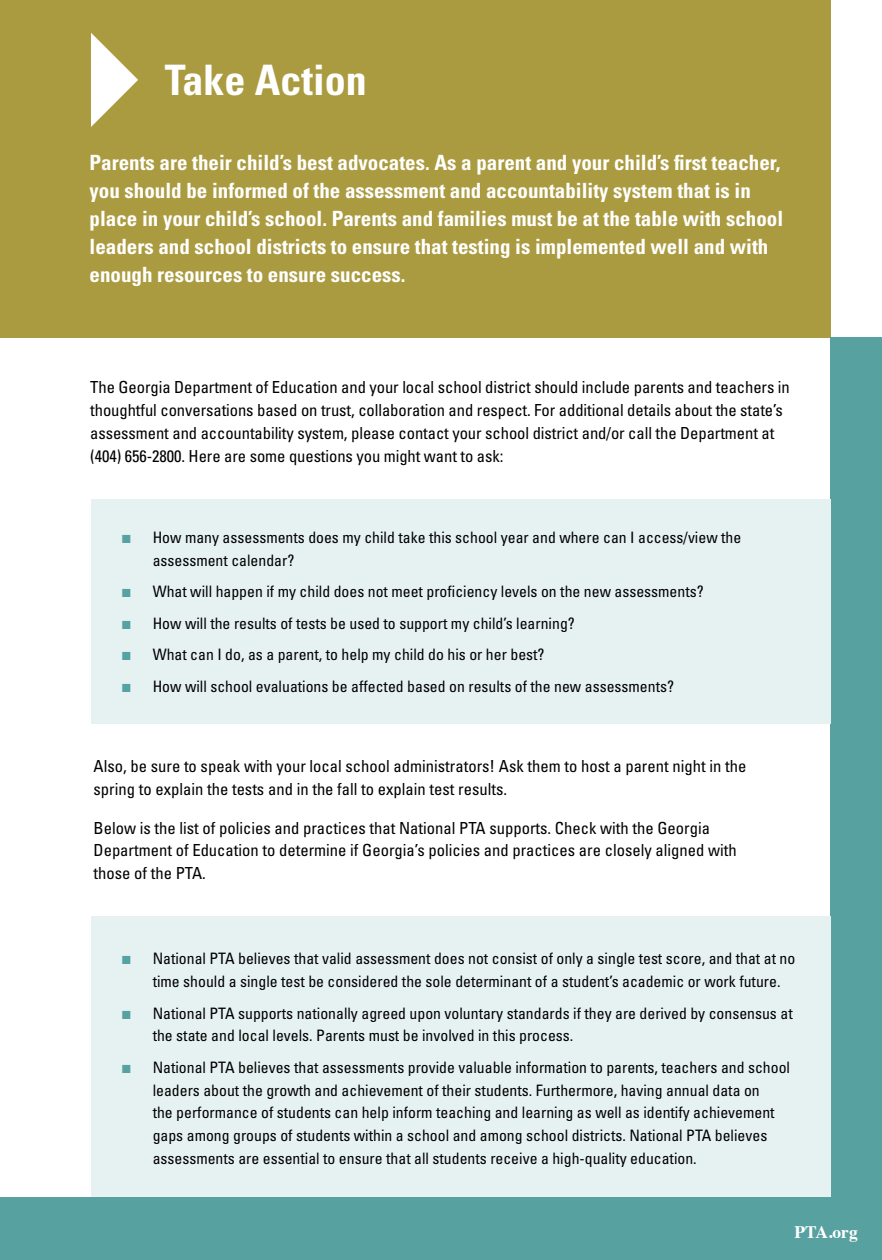
<style>
.page{position:relative;width:882px;height:1260px;background:#fff}
.page>*{position:absolute;margin:0;border:0;box-sizing:border-box;transform-origin:0 0}
.t1{font:700 condensed 42px "Univers LT Std";color:#fff}
.t2{font:700 condensed 21px/28px "Univers LT Std";color:#fff}
.t3{font:700 17.5px "Times";color:#fff}
.t4{font:condensed 16.62px/22.8px "Univers LT Std";letter-spacing:-.005em;color:#000}
.t5{font:condensed 15.75px/22.8px "Univers LT Std";color:#000}
.s1{font-family:"Arial";font-stretch:normal;font-size:17.5px;color:#57a2a1}
</style>
<div class="page">
<div style="left:0;top:1197px;width:882px;height:63px;background:#57a2a1"></div>
<div style="left:0;top:0;width:831px;height:338px;background:#ab9b40"></div>
<svg style="left:91px;top:33px;width:47px;height:94px"></svg>
<div style="left:831px;top:338px;width:51px;height:876px;background:#57a2a1"></div>
<div style="left:91px;top:500px;width:740px;height:224px;background:#e6f1f1"></div>
<div style="left:91px;top:916px;width:740px;height:281px;background:#e6f1f1"></div>
<h1 class="t1" style="left:165px;top:54px;width:204px">Take Action</h1>
<p class="t2" style="left:90px;top:148px;width:695px">Parents are their child’s best advocates. As a parent and your child’s first teacher, you should be informed of the assessment and accountability system that is in place in your child’s school. Parents and families must be at the table with school leaders and school districts to ensure that testing is implemented well and with enough resources to ensure success.</p>
<p class="t4" style="left:90px;top:376px;width:701px">The Georgia Department of Education and your local school district should include parents and teachers in thoughtful conversations based on trust, collaboration and respect. For additional details about the state’s assessment and accountability system, please contact your school district and/or call the Department at (404) 656-2800. Here are some questions you might want to ask:</p>
<p class="t5" style="left:153px;top:526px;width:590px;text-indent:-32px"><span class="s1">■</span> How many assessments does my child take this school year and where can I access/view the assessment calendar?</p>
<p class="t5" style="left:121px;top:580px;width:584px"><span class="s1">■</span> What will happen if my child does not meet proficiency levels on the new assessments?</p>
<p class="t5" style="left:121px;top:612px;width:455px"><span class="s1">■</span> How will the results of tests be used to support my child’s learning?</p>
<p class="t5" style="left:121px;top:643px;width:425px"><span class="s1">■</span> What can I do, as a parent, to help my child do his or her best?</p>
<p class="t5" style="left:121px;top:675px;width:554px"><span class="s1">■</span> How will school evaluations be affected based on results of the new assessments?</p>
<p class="t4" style="left:94px;top:755px;width:654px">Also, be sure to speak with your local school administrators! Ask them to host a parent night in the spring to explain the tests and in the fall to explain test results.</p>
<p class="t4" style="left:94px;top:816px;width:645px">Below is the list of policies and practices that National PTA supports. Check with the Georgia<br>Department of Education to determine if Georgia’s policies and practices are closely aligned with those of the PTA.</p>
<p class="t5" style="left:153px;top:947px;width:644px;text-indent:-32px"><span class="s1">■</span> National PTA believes that valid assessment does not consist of only a single test score, and that at no time should a single test be considered the sole determinant of a student’s academic or work future.</p>
<p class="t5" style="left:153px;top:1002px;width:642px;text-indent:-32px"><span class="s1">■</span> National PTA supports nationally agreed upon voluntary standards if they are derived by consensus at the state and local levels. Parents must be involved in this process.</p>
<p class="t5" style="left:153px;top:1056px;width:639px;text-indent:-32px"><span class="s1">■</span> National PTA believes that assessments provide valuable information to parents, teachers and school leaders about the growth and achievement of their students. Furthermore, having annual data on<br>the performance of students can help inform teaching and learning as well as identify achievement gaps among groups of students within a school and among school districts. National PTA believes assessments are essential to ensure that all students receive a high-quality education.</p>
<p class="t3" style="left:794px;top:1216px;width:65px">PTA.org</p>
</div>
